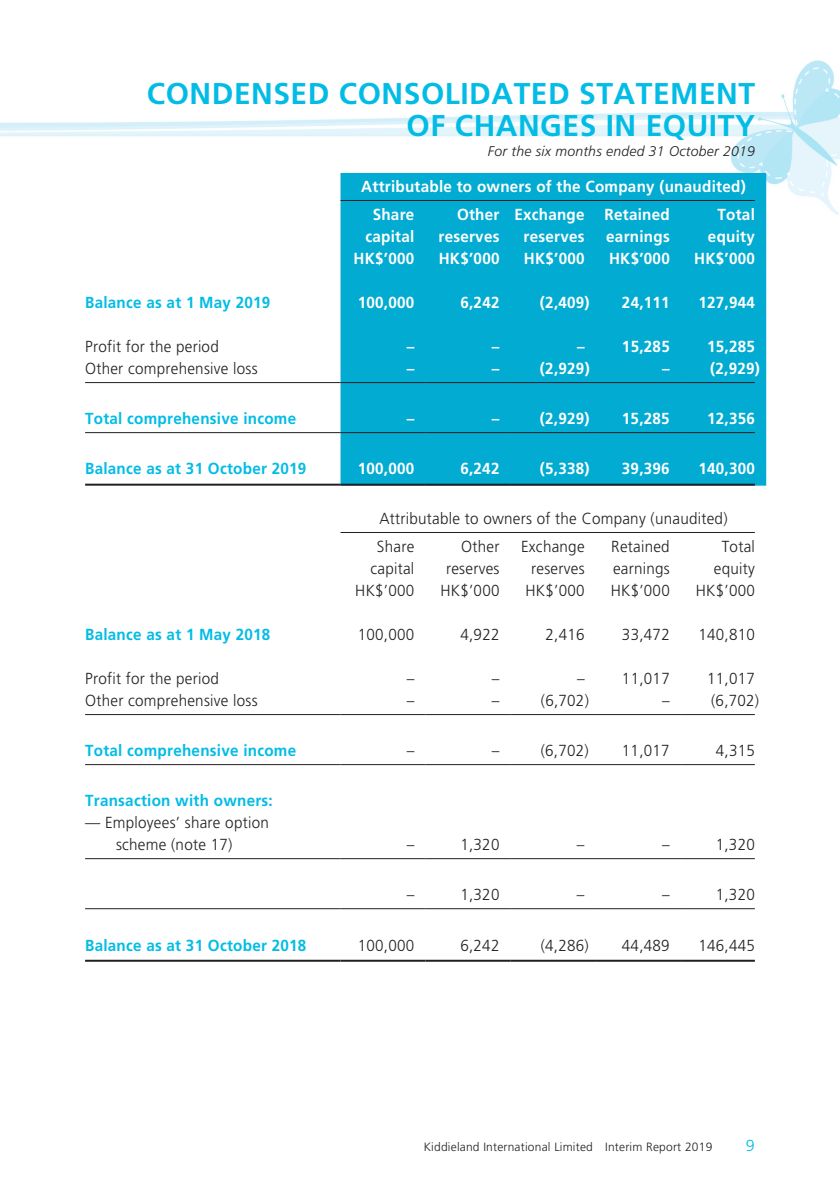
<style>
.page{position:relative;width:840px;height:1191px;background:#fff}
.page>*{position:absolute;margin:0;border:0;box-sizing:border-box;transform-origin:0 0}
.t1{font:700 30px/32px "Frutiger LT Std";letter-spacing:.015em;color:#02bce5;text-align:right}
.t2{font:300 16px/22px "Frutiger LT Std";letter-spacing:.015em;color:#231f20;scale:.95 1}
.t3{font:700 16px/22px "Frutiger LT Std";letter-spacing:.015em;color:#fff;scale:.95 1}
.t4{font:700 16px "Frutiger LT Std";letter-spacing:.015em;color:#02bce5;scale:.95 1}
.t5{font:300 16px "Frutiger LT Std";color:#02bce5}
.t6{font:italic 300 14px "Frutiger LT Std";letter-spacing:.015em;color:#231f20}
.t7{font:300 12px "Frutiger LT Std";letter-spacing:.015em;color:#231f20}
</style>
<div class="page">
<img style="left:0;top:60px;width:839px;height:902px">
<div style="left:340px;top:173px;width:425px;height:312px;background:#02abd1"></div>
<hr style="left:340px;top:200px;width:414px;height:1px;background:#231f20">
<hr style="left:85px;top:382px;width:255px;height:1px;background:#231f20">
<hr style="left:340px;top:382px;width:85px;height:1px;background:#231f20">
<hr style="left:425px;top:382px;width:85px;height:1px;background:#231f20">
<hr style="left:510px;top:382px;width:85px;height:1px;background:#231f20">
<hr style="left:595px;top:382px;width:85px;height:1px;background:#231f20">
<hr style="left:680px;top:382px;width:74px;height:1px;background:#231f20">
<hr style="left:85px;top:432px;width:255px;height:1px;background:#231f20">
<hr style="left:340px;top:432px;width:85px;height:1px;background:#231f20">
<hr style="left:425px;top:432px;width:85px;height:1px;background:#231f20">
<hr style="left:510px;top:432px;width:85px;height:1px;background:#231f20">
<hr style="left:595px;top:432px;width:85px;height:1px;background:#231f20">
<hr style="left:680px;top:432px;width:74px;height:1px;background:#231f20">
<hr style="left:85px;top:483px;width:255px;height:2px;background:#231f20">
<hr style="left:340px;top:483px;width:85px;height:2px;background:#231f20">
<hr style="left:425px;top:483px;width:85px;height:2px;background:#231f20">
<hr style="left:510px;top:483px;width:85px;height:2px;background:#231f20">
<hr style="left:595px;top:483px;width:85px;height:2px;background:#231f20">
<hr style="left:680px;top:483px;width:74px;height:2px;background:#231f20">
<hr style="left:340px;top:532px;width:414px;height:1px;background:#231f20">
<hr style="left:85px;top:714px;width:255px;height:1px;background:#231f20">
<hr style="left:340px;top:714px;width:85px;height:1px;background:#231f20">
<hr style="left:425px;top:714px;width:85px;height:1px;background:#231f20">
<hr style="left:510px;top:714px;width:85px;height:1px;background:#231f20">
<hr style="left:595px;top:714px;width:85px;height:1px;background:#231f20">
<hr style="left:680px;top:714px;width:74px;height:1px;background:#231f20">
<hr style="left:85px;top:764px;width:255px;height:1px;background:#231f20">
<hr style="left:340px;top:764px;width:85px;height:1px;background:#231f20">
<hr style="left:425px;top:764px;width:85px;height:1px;background:#231f20">
<hr style="left:510px;top:764px;width:85px;height:1px;background:#231f20">
<hr style="left:595px;top:764px;width:85px;height:1px;background:#231f20">
<hr style="left:680px;top:764px;width:74px;height:1px;background:#231f20">
<hr style="left:85px;top:858px;width:255px;height:1px;background:#231f20">
<hr style="left:340px;top:858px;width:85px;height:1px;background:#231f20">
<hr style="left:425px;top:858px;width:85px;height:1px;background:#231f20">
<hr style="left:510px;top:858px;width:85px;height:1px;background:#231f20">
<hr style="left:595px;top:858px;width:85px;height:1px;background:#231f20">
<hr style="left:680px;top:858px;width:74px;height:1px;background:#231f20">
<hr style="left:85px;top:908px;width:255px;height:1px;background:#231f20">
<hr style="left:340px;top:908px;width:85px;height:1px;background:#231f20">
<hr style="left:425px;top:908px;width:85px;height:1px;background:#231f20">
<hr style="left:510px;top:908px;width:85px;height:1px;background:#231f20">
<hr style="left:595px;top:908px;width:85px;height:1px;background:#231f20">
<hr style="left:680px;top:908px;width:74px;height:1px;background:#231f20">
<hr style="left:85px;top:959px;width:255px;height:2px;background:#231f20">
<hr style="left:340px;top:959px;width:85px;height:2px;background:#231f20">
<hr style="left:425px;top:959px;width:85px;height:2px;background:#231f20">
<hr style="left:510px;top:959px;width:85px;height:2px;background:#231f20">
<hr style="left:595px;top:959px;width:85px;height:2px;background:#231f20">
<hr style="left:680px;top:959px;width:74px;height:2px;background:#231f20">
<h1 class="t1" style="left:147px;top:78px;width:609px">CONDENSED CONSOLIDATED STATEMENT<br>OF CHANGES IN EQU ITY</h1>
<p class="t6" style="left:487px;top:143px;width:268px">For the six months ended 31 October 2019</p>
<p class="t3" style="left:372px;top:173px;width:394px;line-height:28px;text-indent:-11px">Attributable to owners of the Company (unaudited)<br>Share</p>
<p class="t3" style="left:365px;top:226px;width:53px">capital</p>
<p class="t3" style="left:438px;top:204px;width:66px;text-align:right">Other reserves</p>
<p class="t3" style="left:514px;top:204px;width:75px;text-align:center">Exchange reserves</p>
<p class="t3" style="left:604px;top:204px;width:70px">Retained earnings</p>
<p class="t3" style="left:707px;top:204px;width:51px;text-align:center">Total equity</p>
<p class="t3" style="left:353px;top:248px;width:65px">HK$’000</p>
<p class="t3" style="left:438px;top:248px;width:65px">HK$’000</p>
<p class="t3" style="left:523px;top:248px;width:65px">HK$’000</p>
<p class="t3" style="left:608px;top:248px;width:65px">HK$’000</p>
<p class="t3" style="left:693px;top:248px;width:65px">HK$’000</p>
<p class="t4" style="left:85px;top:293px;width:196px">Balance as at 1 May 2019</p>
<p class="t3" style="left:357px;top:292px;width:61px">100,000</p>
<p class="t3" style="left:460px;top:292px;width:43px">6,242</p>
<p class="t3" style="left:539px;top:292px;width:54px">(2,409)</p>
<p class="t3" style="left:621px;top:292px;width:52px">24,111</p>
<p class="t3" style="left:698px;top:292px;width:61px">127,944</p>
<p class="t2" style="left:85px;top:336px;width:142px">Profit for the period</p>
<p class="t3" style="left:406px;top:336px;width:9px">–</p>
<p class="t3" style="left:491px;top:336px;width:9px">–</p>
<p class="t3" style="left:576px;top:336px;width:99px">– 15,285</p>
<p class="t3" style="left:706px;top:336px;width:52px">15,285</p>
<p class="t2" style="left:85px;top:358px;width:183px">Other comprehensive loss</p>
<p class="t3" style="left:406px;top:358px;width:9px">–</p>
<p class="t3" style="left:491px;top:358px;width:9px">–</p>
<p class="t3" style="left:539px;top:358px;width:54px">(2,929)</p>
<p class="t3" style="left:661px;top:358px;width:9px">–</p>
<p class="t3" style="left:709px;top:358px;width:54px">(2,929)</p>
<p class="t4" style="left:85px;top:409px;width:223px">Total comprehensive income</p>
<p class="t3" style="left:406px;top:408px;width:9px">–</p>
<p class="t3" style="left:491px;top:408px;width:9px">–</p>
<p class="t3" style="left:539px;top:408px;width:54px">(2,929)</p>
<p class="t3" style="left:621px;top:408px;width:52px">15,285</p>
<p class="t3" style="left:706px;top:408px;width:52px">12,356</p>
<p class="t4" style="left:85px;top:459px;width:234px">Balance as at 31 October 2019</p>
<p class="t3" style="left:357px;top:458px;width:61px">100,000</p>
<p class="t3" style="left:460px;top:458px;width:43px">6,242</p>
<p class="t3" style="left:539px;top:458px;width:54px">(5,338)</p>
<p class="t3" style="left:621px;top:458px;width:52px">39,396</p>
<p class="t3" style="left:698px;top:458px;width:61px">140,300</p>
<p class="t2" style="left:377px;top:505px;width:370px;line-height:28px">Attributable to owners of the Company (unaudited)<br>Share</p>
<p class="t2" style="left:370px;top:558px;width:48px">capital</p>
<p class="t2" style="left:446px;top:536px;width:58px;text-align:right">Other reserves</p>
<p class="t2" style="left:521px;top:536px;width:68px;text-align:right">Exchange reserves</p>
<p class="t2" style="left:611px;top:536px;width:63px">Retained earnings</p>
<p class="t2" style="left:713px;top:536px;width:45px;text-align:center">Total equity</p>
<p class="t2" style="left:355px;top:580px;width:64px">HK$’000</p>
<p class="t2" style="left:440px;top:580px;width:64px">HK$’000</p>
<p class="t2" style="left:525px;top:580px;width:64px">HK$’000</p>
<p class="t2" style="left:610px;top:580px;width:64px">HK$’000</p>
<p class="t2" style="left:695px;top:580px;width:64px">HK$’000</p>
<p class="t4" style="left:85px;top:625px;width:196px">Balance as at 1 May 2018</p>
<p class="t2" style="left:357px;top:624px;width:61px">100,000</p>
<p class="t2" style="left:460px;top:624px;width:43px">4,922</p>
<p class="t2" style="left:545px;top:624px;width:43px">2,416</p>
<p class="t2" style="left:621px;top:624px;width:52px">33,472</p>
<p class="t2" style="left:698px;top:624px;width:61px">140,810</p>
<p class="t2" style="left:85px;top:668px;width:142px">Profit for the period</p>
<p class="t2" style="left:406px;top:668px;width:9px">–</p>
<p class="t2" style="left:491px;top:668px;width:9px">–</p>
<p class="t2" style="left:576px;top:668px;width:99px">– 11,017</p>
<p class="t2" style="left:706px;top:668px;width:52px">11,017</p>
<p class="t2" style="left:85px;top:690px;width:183px">Other comprehensive loss</p>
<p class="t2" style="left:406px;top:690px;width:9px">–</p>
<p class="t2" style="left:491px;top:690px;width:9px">–</p>
<p class="t2" style="left:540px;top:690px;width:52px">(6,702)</p>
<p class="t2" style="left:661px;top:690px;width:9px">–</p>
<p class="t2" style="left:710px;top:690px;width:52px">(6,702)</p>
<p class="t4" style="left:85px;top:741px;width:223px">Total comprehensive income</p>
<p class="t2" style="left:406px;top:740px;width:9px">–</p>
<p class="t2" style="left:491px;top:740px;width:9px">–</p>
<p class="t2" style="left:540px;top:740px;width:52px">(6,702)</p>
<p class="t2" style="left:621px;top:740px;width:52px">11,017</p>
<p class="t2" style="left:715px;top:740px;width:43px">4,315</p>
<p class="t4" style="left:85px;top:791px;width:199px">Transaction with owners:</p>
<p class="t2" style="left:85px;top:812px;width:195px;text-align:center">— Employees’ share option scheme (note 17)</p>
<p class="t2" style="left:406px;top:834px;width:9px">–</p>
<p class="t2" style="left:460px;top:834px;width:43px">1,320</p>
<p class="t2" style="left:576px;top:834px;width:9px">–</p>
<p class="t2" style="left:661px;top:834px;width:9px">–</p>
<p class="t2" style="left:715px;top:834px;width:43px">1,320</p>
<p class="t2" style="left:406px;top:884px;width:9px">–</p>
<p class="t2" style="left:460px;top:884px;width:43px">1,320</p>
<p class="t2" style="left:576px;top:884px;width:9px">–</p>
<p class="t2" style="left:661px;top:884px;width:9px">–</p>
<p class="t2" style="left:715px;top:884px;width:43px">1,320</p>
<p class="t4" style="left:85px;top:935px;width:234px">Balance as at 31 October 2018</p>
<p class="t2" style="left:357px;top:934px;width:61px">100,000</p>
<p class="t2" style="left:460px;top:934px;width:43px">6,242</p>
<p class="t2" style="left:540px;top:934px;width:52px">(4,286)</p>
<p class="t2" style="left:621px;top:934px;width:52px">44,489</p>
<p class="t2" style="left:698px;top:934px;width:61px">146,445</p>
<p class="t7" style="left:423px;top:1140px;width:290px">Kiddieland International Limited Interim Report 2019</p>
<p class="t5" style="left:745px;top:1136px;width:10px">9</p>
</div>
